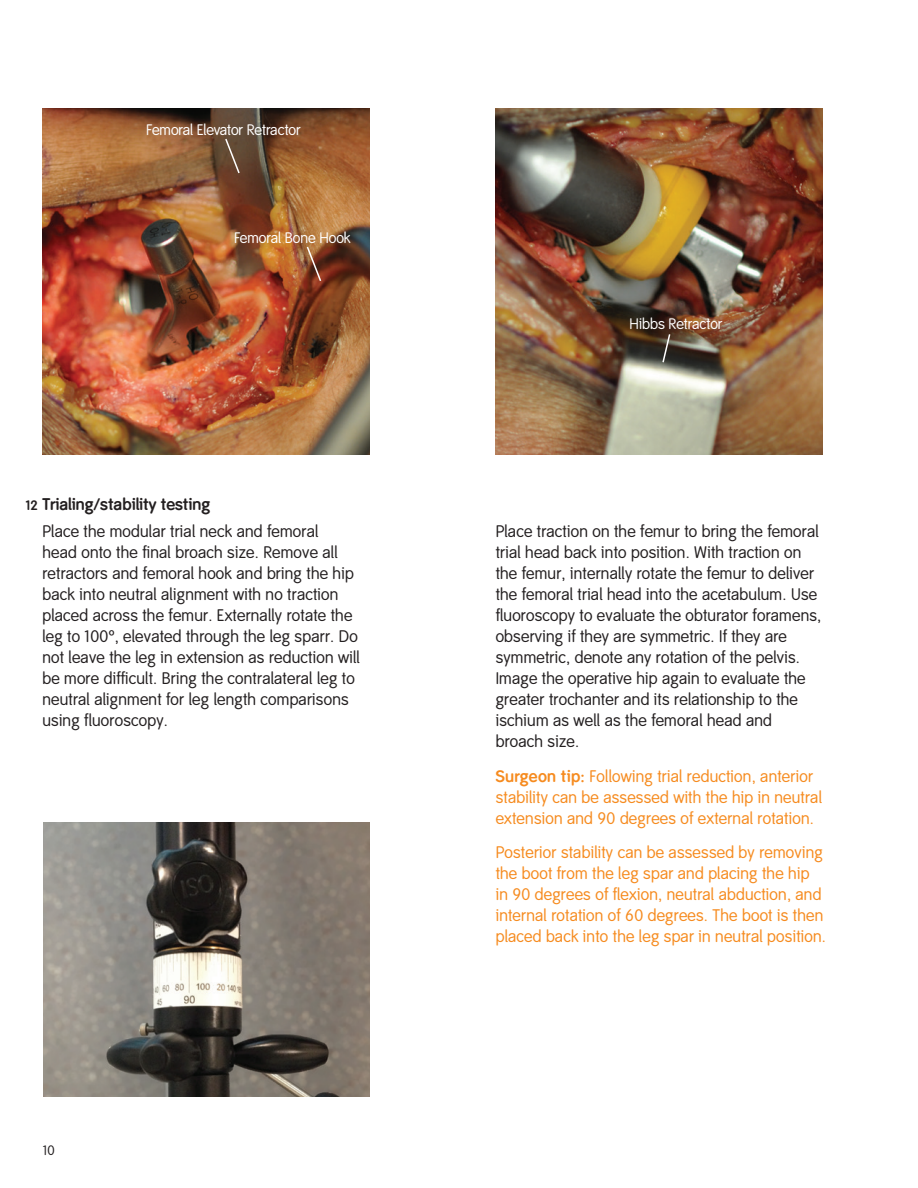
<style>
.page{position:relative;width:918px;height:1188px;background:#fff}
.page>*{position:absolute;margin:0;border:0;box-sizing:border-box;transform-origin:0 0}
.t1{font:16.5px/21px "Smith&Nephew";letter-spacing:.015em;color:#231f20}
.t2{font:16.5px/21px "Smith&Nephew";letter-spacing:.015em;color:#f68b1f}
.t3{font:700 16.5px "Smith&Nephew";color:#231f20}
.t4{font:15px "Smith&Nephew";color:#fff}
.t5{font:13.5px "Smith&Nephew";color:#231f20}
.s1{font-size:13.5px}
.s2{font-weight:700}
</style>
<div class="page">
<img style="left:43px;top:108px;width:327px;height:346px">
<img style="left:496px;top:108px;width:327px;height:346px">
<svg style="left:224px;top:137px;width:17px;height:38px"></svg>
<svg style="left:305px;top:245px;width:18px;height:38px"></svg>
<svg style="left:661px;top:333px;width:10px;height:31px"></svg>
<img style="left:43px;top:823px;width:327px;height:273px">
<p class="t4" style="left:146px;top:121px;width:156px">Femoral Elevator Retractor</p>
<p class="t4" style="left:234px;top:229px;width:118px">Femoral Bone Hook</p>
<p class="t4" style="left:630px;top:315px;width:94px">Hibbs Retractor</p>
<p class="t3" style="left:26px;top:494px;width:186px"><span class="s1">12</span> Trialing/stability testing</p>
<p class="t1" style="left:42px;top:522px;width:319px">Place the modular trial neck and femoral<br>head onto the final broach size. Remove all retractors and femoral hook and bring the hip back into neutral alignment with no traction placed across the femur. Externally rotate the leg to 100º, elevated through the leg sparr. Do not leave the leg in extension as reduction will be more difficult. Bring the contralateral leg to neutral alignment for leg length comparisons using fluoroscopy.</p>
<p class="t1" style="left:496px;top:522px;width:327px">Place traction on the femur to bring the femoral trial head back into position. With traction on the femur, internally rotate the femur to deliver the femoral trial head into the acetabulum. Use fluoroscopy to evaluate the obturator foramens, observing if they are symmetric. If they are symmetric, denote any rotation of the pelvis.<br>Image the operative hip again to evaluate the greater trochanter and its relationship to the ischium as well as the femoral head and broach size.</p>
<p class="t2" style="left:496px;top:766px;width:328px"><span class="s2">Surgeon tip:</span> Following trial reduction, anterior stability can be assessed with the hip in neutral extension and 90 degrees of external rotation.</p>
<p class="t2" style="left:496px;top:843px;width:332px">Posterior stability can be assessed by removing the boot from the leg spar and placing the hip<br>in 90 degrees of flexion, neutral abduction, and internal rotation of 60 degrees. The boot is then placed back into the leg spar in neutral position.</p>
<p class="t5" style="left:43px;top:1143px;width:13px">10</p>
</div>
